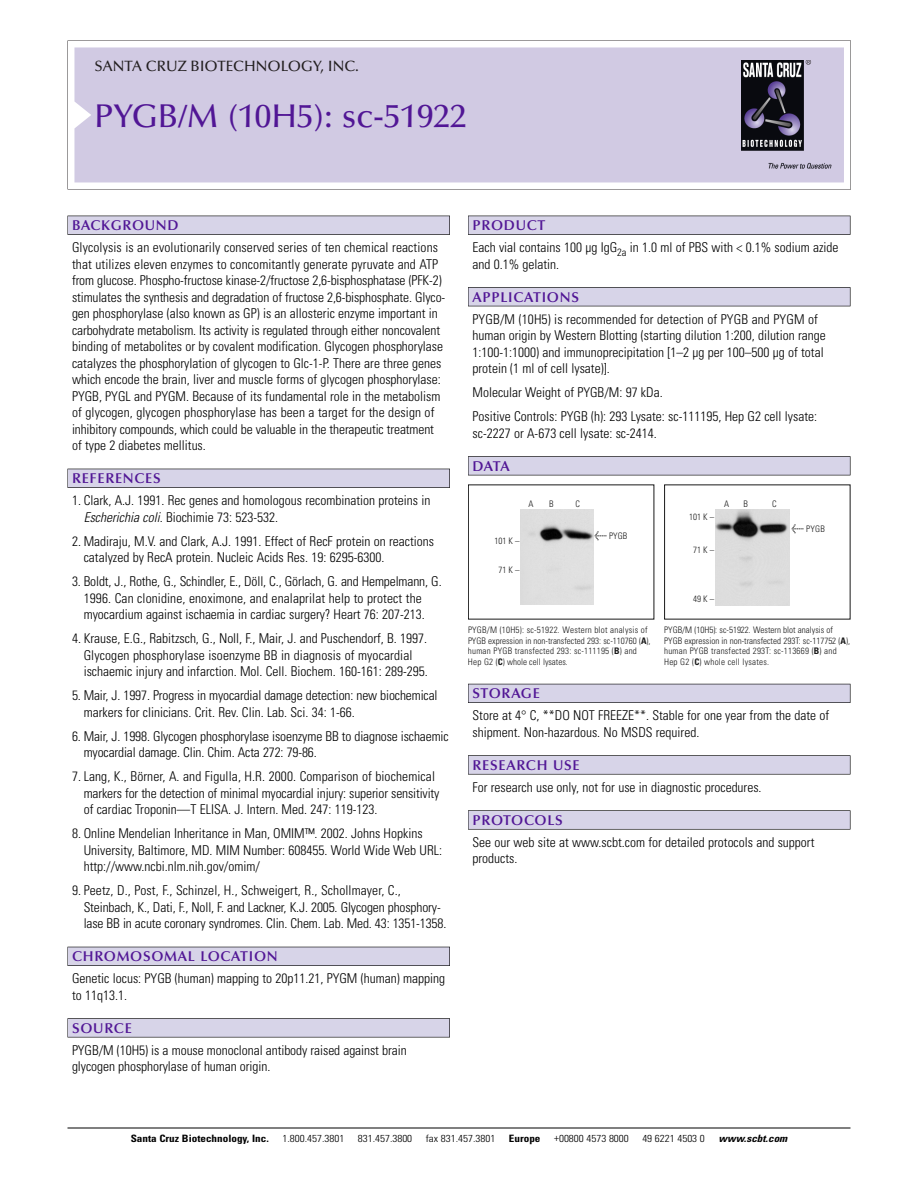
<style>
.page{position:relative;width:918px;height:1188px;background:#fff}
.page>*{position:absolute;margin:0;border:0;box-sizing:border-box;transform-origin:0 0}
.t1{font:500 33px "Optima";color:#511695}
.t2{font:500 15px "Optima";color:#231f20}
.t3{font:600 14.25px "Optima";letter-spacing:.05em;color:#511695}
.t4{font:300 condensed 13.5px/16.5px "Univers";color:#000}
.t5{font:300 condensed 10.2px "Univers";color:#000;scale:1.1 1}
.t6{font:700 condensed 10.2px "Univers";color:#000;scale:1.1 1}
.t7{font:italic 700 condensed 10.2px "Univers";color:#000;scale:1.1 1}
.t8{font:300 condensed 9px/10.5px "Univers";color:#191919}
.t9{font:300 condensed 9px/10.5px "Univers";letter-spacing:.025em;color:#191919}
.s1{font-style:italic}
.s2{font-family:"Meta Plus";font-weight:400;font-stretch:normal;font-size:10.5px}
.s3{font-weight:700}
</style>
<div class="page">
<svg style="left:68px;top:40px;width:783px;height:149px"></svg>
<div style="left:74px;top:47px;width:770px;height:135px;background:#d1cae3"></div>
<img style="left:741px;top:60px;width:90px;height:108px">
<div style="left:68px;top:216px;width:382px;height:19px;background:#535256"></div>
<div style="left:68px;top:216px;width:381px;height:18px;background:#d7d4e8"></div>
<div style="left:68px;top:469px;width:382px;height:19px;background:#525156"></div>
<div style="left:68px;top:469px;width:381px;height:18px;background:#d7d4e8"></div>
<div style="left:68px;top:947px;width:382px;height:19px;background:#515057"></div>
<div style="left:68px;top:947px;width:381px;height:18px;background:#d7d4e8"></div>
<div style="left:68px;top:1018px;width:382px;height:19px;background:#575659"></div>
<div style="left:68px;top:1019px;width:381px;height:18px;background:#d7d4e8"></div>
<div style="left:468px;top:216px;width:382px;height:19px;background:#535256"></div>
<div style="left:468px;top:216px;width:382px;height:18px;background:#d7d4e8"></div>
<div style="left:468px;top:287px;width:382px;height:19px;background:#515155"></div>
<div style="left:468px;top:288px;width:382px;height:18px;background:#d7d4e8"></div>
<div style="left:468px;top:456px;width:382px;height:19px;background:#545357"></div>
<div style="left:468px;top:457px;width:382px;height:18px;background:#d7d4e8"></div>
<div style="left:468px;top:684px;width:382px;height:19px;background:#535259"></div>
<div style="left:468px;top:684px;width:382px;height:18px;background:#d7d4e8"></div>
<svg style="left:468px;top:755px;width:382px;height:20px"></svg>
<div style="left:468px;top:756px;width:382px;height:18px;background:#d7d4e8"></div>
<div style="left:468px;top:810px;width:382px;height:20px;background:#676767"></div>
<div style="left:468px;top:811px;width:382px;height:18px;background:#d7d4e8"></div>
<hr style="left:68px;top:1128px;width:782px;height:1px;background:#000">
<img style="left:521px;top:510px;width:73px;height:95px">
<img style="left:715px;top:510px;width:74px;height:95px">
<p class="t2" style="left:94px;top:60px;width:266px">SANTA CRUZ BIOTECHNOLOGY, INC.</p>
<p class="t1" style="left:94px;top:102px;width:374px">PYGB/M (10H5): sc-51922</p>
<p class="t3" style="left:72px;top:219px;width:108px">BACKGROUND</p>
<p class="t4" style="left:72px;top:240px;width:375px">Glycolysis is an evolutionarily conserved series of ten chemical reactions that utilizes eleven enzymes to concomitantly generate pyruvate and ATP from glucose. Phospho-fructose kinase-2/fructose 2,6-bisphosphatase (PFK-2) stimulates the synthesis and degradation of fructose 2,6-bisphosphate. Glyco&shy;gen phosphorylase (also known as GP) is an allosteric enzyme important in carbohydrate metabolism. Its activity is regulated through either noncovalent binding of metabolites or by covalent modification. Glycogen phosphorylase catalyzes the phosphorylation of glycogen to Glc-1-P. There are three genes which encode the brain, liver and muscle forms of glycogen phosphorylase:<br>PYGB, PYGL and PYGM. Because of its fundamental role in the metabolism of glycogen, glycogen phosphorylase has been a target for the design of inhibitory compounds, which could be valuable in the therapeutic treatment of type 2 diabetes mellitus.</p>
<p class="t3" style="left:72px;top:472px;width:90px">REFERENCES</p>
<p class="t4" style="left:84px;top:493px;width:348px;text-indent:-12px">1. Clark, A.J. 1991. Rec genes and homologous recombination proteins in<br><span class="s1">Escherichia coli</span>. Biochimie 73: 523-532.</p>
<p class="t4" style="left:84px;top:534px;width:352px;text-indent:-12px">2. Madiraju, M.V. and Clark, A.J. 1991. Effect of RecF protein on reactions catalyzed by RecA protein. Nucleic Acids Res. 19: 6295-6300.</p>
<p class="t4" style="left:84px;top:574px;width:359px;text-indent:-12px">3. Boldt, J., Rothe, G., Schindler, E., Döll, C., Görlach, G. and Hempelmann, G.<br>1996. Can clonidine, enoximone, and enalaprilat help to protect the myocardium against ischaemia in cardiac surgery? Heart 76: 207-213.</p>
<p class="t4" style="left:84px;top:631px;width:346px;text-indent:-12px">4. Krause, E.G., Rabitzsch, G., Noll, F., Mair, J. and Puschendorf, B. 1997.<br>Glycogen phosphorylase isoenzyme BB in diagnosis of myocardial ischaemic injury and infarction. Mol. Cell. Biochem. 160-161: 289-295.</p>
<p class="t4" style="left:84px;top:688px;width:355px;text-indent:-12px">5. Mair, J. 1997. Progress in myocardial damage detection: new biochemical markers for clinicians. Crit. Rev. Clin. Lab. Sci. 34: 1-66.</p>
<p class="t4" style="left:84px;top:729px;width:367px;text-indent:-12px">6. Mair, J. 1998. Glycogen phosphorylase isoenzyme BB to diagnose ischaemic myocardial damage. Clin. Chim. Acta 272: 79-86.</p>
<p class="t4" style="left:84px;top:769px;width:357px;text-indent:-12px">7. Lang, K., Börner, A. and Figulla, H.R. 2000. Comparison of biochemical markers for the detection of minimal myocardial injury: superior sensitivity of cardiac Troponin—T ELISA. J. Intern. Med. 247: 119-123.</p>
<p class="t4" style="left:84px;top:826px;width:360px;text-indent:-12px">8. Online Mendelian Inheritance in Man, OMIM™. 2002. Johns Hopkins<br>University, Baltimore, MD. MIM Number: 608455. World Wide Web URL: http://www.ncbi.nlm.nih.gov/omim/</p>
<p class="t4" style="left:84px;top:883px;width:364px;text-indent:-12px">9. Peetz, D., Post, F., Schinzel, H., Schweigert, R., Schollmayer, C.,<br>Steinbach, K., Dati, F., Noll, F. and Lackner, K.J. 2005. Glycogen phosphory&shy;lase BB in acute coronary syndromes. Clin. Chem. Lab. Med. 43: 1351-1358.</p>
<p class="t3" style="left:72px;top:950px;width:207px">CHROMOSOMAL LOCATION</p>
<p class="t4" style="left:72px;top:972px;width:374px">Genetic locus: PYGB (human) mapping to 20p11.21, PYGM (human) mapping to 11q13.1.</p>
<p class="t3" style="left:72px;top:1022px;width:61px">SOURCE</p>
<p class="t4" style="left:72px;top:1043px;width:336px">PYGB/M (10H5) is a mouse monoclonal antibody raised against brain glycogen phosphorylase of human origin.</p>
<p class="t3" style="left:473px;top:219px;width:74px">PRODUCT</p>
<p class="t4" style="left:473px;top:240px;width:368px">Each vial contains 100 µg IgG<sub>2a</sub> in 1.0 ml of PBS with &lt; 0.1% sodium azide and 0.1% gelatin.</p>
<p class="t3" style="left:473px;top:291px;width:108px">APPLICATIONS</p>
<p class="t4" style="left:473px;top:312px;width:355px">PYGB/M (10H5) is recommended for detection of PYGB and PYGM of human origin by Western Blotting (starting dilution 1:200, dilution range 1:100-1:1000) and immunoprecipitation [1–2 µg per 100–500 µg of total protein (1 ml of cell lysate)].</p>
<p class="t4" style="left:473px;top:385px;width:192px">Molecular Weight of PYGB/M: 97 kDa.</p>
<p class="t4" style="left:473px;top:409px;width:346px">Positive Controls: PYGB (h): 293 Lysate: sc-111195, Hep G2 cell lysate: sc-2227 or A-673 cell lysate: sc-2414.</p>
<p class="t3" style="left:473px;top:460px;width:39px">DATA</p>
<p class="t8" style="left:528px;top:499px;width:7px">A</p>
<p class="t8" style="left:549px;top:499px;width:6px">B</p>
<p class="t8" style="left:575px;top:499px;width:6px">C</p>
<p class="t8" style="left:495px;top:537px;width:26px">101K–</p>
<p class="t8" style="left:499px;top:565px;width:22px">71K–</p>
<p class="t8" style="left:595px;top:531px;width:34px"><span class="s2">&lt;</span> PYGB</p>
<p class="t9" style="left:468px;top:626px;width:184px">PYGB/M (10H5): sc-51922. Western blot analysis of PYGB expression in non-transfected 293: sc-110760 (<span class="s3">A</span>), human PYGB transfected 293: sc-111195 (<span class="s3">B</span>) and Hep G2 (<span class="s3">C</span>) whole cell lysates.</p>
<p class="t8" style="left:689px;top:513px;width:26px">101K–</p>
<p class="t8" style="left:693px;top:546px;width:22px">71K–</p>
<p class="t8" style="left:724px;top:499px;width:7px">A</p>
<p class="t8" style="left:743px;top:499px;width:6px">B</p>
<p class="t8" style="left:772px;top:499px;width:6px">C</p>
<p class="t8" style="left:792px;top:525px;width:35px"><span class="s2">&lt;</span> PYGB</p>
<p class="t8" style="left:693px;top:594px;width:22px">49K–</p>
<p class="t8" style="left:664px;top:626px;width:187px">PYGB/M (10H5): sc-51922. Western blot analysis of PYGB expression in non-transfected 293T: sc-117752 (<span class="s3">A</span>), human PYGB transfected 293T: sc-113669 (<span class="s3">B</span>) and Hep G2 (<span class="s3">C</span>) whole cell lysates.</p>
<p class="t3" style="left:473px;top:687px;width:69px">STORAGE</p>
<p class="t4" style="left:473px;top:709px;width:358px">Store at 4° C, **DO NOT FREEZE**. Stable for one year from the date of shipment. Non-hazardous. No MSDS required.</p>
<p class="t3" style="left:473px;top:759px;width:109px">RESEARCH USE</p>
<p class="t4" style="left:473px;top:780px;width:291px">For research use only, not for use in diagnostic procedures.</p>
<p class="t3" style="left:473px;top:814px;width:92px">PROTOCOLS</p>
<p class="t4" style="left:473px;top:835px;width:343px">See our web site at www.scbt.com for detailed protocols and support products.</p>
<p class="t6" style="left:131px;top:1135px;width:127px">Santa Cruz Biotechnology, Inc.</p>
<p class="t5" style="left:282px;top:1135px;width:58px">1.800.457.3801</p>
<p class="t5" style="left:358px;top:1135px;width:51px">831.457.3800</p>
<p class="t5" style="left:426px;top:1135px;width:65px">fax 831.457.3801</p>
<p class="t6" style="left:509px;top:1135px;width:30px">Europe</p>
<p class="t5" style="left:554px;top:1135px;width:69px">+00800 4573 8000</p>
<p class="t5" style="left:642px;top:1135px;width:58px">49 6221 4503 0</p>
<p class="t7" style="left:719px;top:1135px;width:66px">www.scbt.com</p>
</div>
